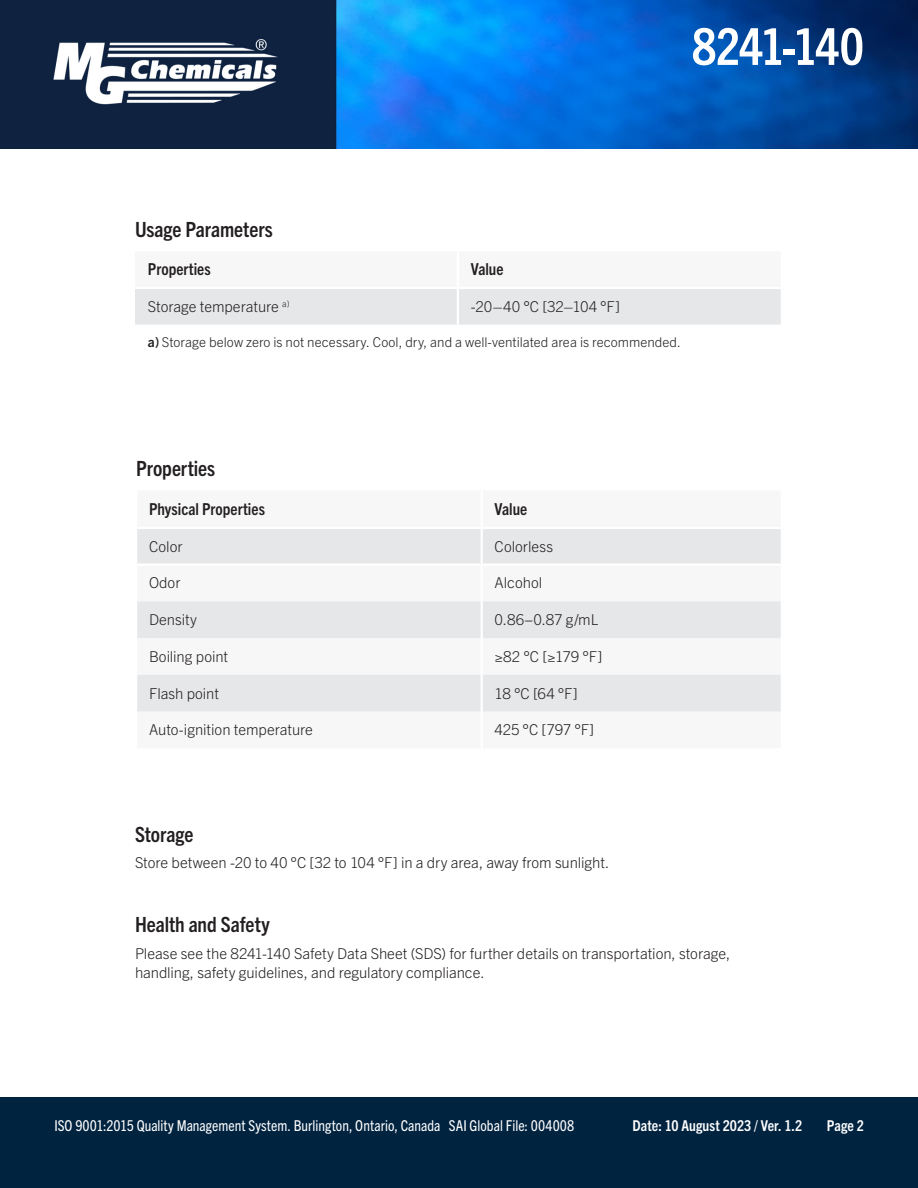
<style>
.page{position:relative;width:918px;height:1188px;background:#fff}
.page>*{position:absolute;margin:0;border:0;box-sizing:border-box;transform-origin:0 0}
.t1{font:700 condensed 51px "Trade Gothic Next LT Pro";letter-spacing:-.025em;color:#fff}
.Subhead_Style{font:700 condensed 21px "Trade Gothic Next LT Pro";letter-spacing:-.005em;color:#231f20}
.t2{font:700 condensed 16.5px "Trade Gothic Next LT Pro";color:#231f20}
.Subhead_Style-2{font:300 15px/19.5px "Trade Gothic Next LT Pro";letter-spacing:-.005em;color:#231f20}
.t3{font:condensed 15px "Trade Gothic Next LT Pro";letter-spacing:.005em;color:#fff}
.t4{font:700 condensed 15px "Trade Gothic Next LT Pro";letter-spacing:.005em;color:#fff}
.t5{font:300 13.5px "Trade Gothic Next LT Pro";letter-spacing:.005em;color:#231f20}
.s1{font-weight:700}
.s2{font-weight:700;font-stretch:condensed}
</style>
<div class="page">
<img style="left:0;top:0;width:918px;height:149px">
<div style="left:0;top:1097px;width:918px;height:91px;background:#002340"></div>
<svg style="left:137px;top:529px;width:644px;height:183px;fill:#e6e7e9"></svg>
<hr style="left:481px;top:529px;width:2px;height:35px;background:#fff">
<hr style="left:135px;top:564px;width:347px;height:2px;background:#fff">
<hr style="left:482px;top:564px;width:301px;height:2px;background:#fff">
<hr style="left:481px;top:566px;width:2px;height:35px;background:#fff">
<hr style="left:481px;top:601px;width:2px;height:37px;background:#fff">
<hr style="left:481px;top:638px;width:2px;height:37px;background:#fff">
<hr style="left:481px;top:675px;width:2px;height:37px;background:#fff">
<div style="left:135px;top:289px;width:646px;height:36px;background:#e6e7e9"></div>
<hr style="left:457px;top:289px;width:2px;height:36px;background:#fff">
<h1 class="t1" style="left:692px;top:12px;width:174px">8241-140</h1>
<p class="Subhead_Style" style="left:135px;top:215px;width:139px">Usage Parameters</p>
<p class="t2" style="left:148px;top:258px;width:64px">Properties</p>
<p class="t2" style="left:471px;top:258px;width:34px">Value</p>
<p class="Subhead_Style-2" style="left:148px;top:295px;width:143px">Storage temperature <sup>a)</sup></p>
<p class="Subhead_Style-2" style="left:471px;top:295px;width:151px">-20–40 °C [32–104 °F]</p>
<p class="t5" style="left:148px;top:333px;width:534px"><span class="s1">a)</span> Storage below zero is not necessary. Cool, dry, and a well-ventilated area is recommended.</p>
<p class="Subhead_Style" style="left:136px;top:454px;width:81px">Properties</p>
<p class="t2" style="left:149px;top:498px;width:117px">Physical Properties</p>
<p class="t2" style="left:495px;top:498px;width:34px">Value</p>
<p class="Subhead_Style-2" style="left:149px;top:535px;width:35px">Color</p>
<p class="Subhead_Style-2" style="left:495px;top:535px;width:60px">Colorless</p>
<p class="Subhead_Style-2" style="left:149px;top:572px;width:33px">Odor</p>
<p class="Subhead_Style-2" style="left:495px;top:572px;width:49px">Alcohol</p>
<p class="Subhead_Style-2" style="left:149px;top:609px;width:49px">Density</p>
<p class="Subhead_Style-2" style="left:495px;top:609px;width:105px">0.86<span class="s2">–</span>0.87 g/mL</p>
<p class="Subhead_Style-2" style="left:149px;top:646px;width:81px">Boiling point</p>
<p class="Subhead_Style-2" style="left:495px;top:646px;width:109px">≥82 °C [≥179 °F]</p>
<p class="Subhead_Style-2" style="left:149px;top:682px;width:71px">Flash point</p>
<p class="Subhead_Style-2" style="left:495px;top:682px;width:85px">18 °C [64 °F]</p>
<p class="Subhead_Style-2" style="left:149px;top:719px;width:165px">Auto-ignition temperature</p>
<p class="Subhead_Style-2" style="left:495px;top:719px;width:101px">425 °C [797 °F]</p>
<p class="Subhead_Style" style="left:135px;top:820px;width:60px">Storage</p>
<p class="Subhead_Style-2" style="left:135px;top:852px;width:476px">Store between -20 to 40 °C [32 to 104 °F] in a dry area, away from sunlight.</p>
<p class="Subhead_Style" style="left:135px;top:910px;width:136px">Health and Safety</p>
<p class="Subhead_Style-2" style="left:135px;top:942px;width:597px">Please see the 8241-140 Safety Data Sheet (SDS) for further details on transportation, storage, handling, safety guidelines, and regulatory compliance.</p>
<p class="t3" style="left:54px;top:1115px;width:521px">ISO 9001:2015 Quality Management System. Burlington, Ontario, Canada SAI Global File: 004008</p>
<p class="t4" style="left:633px;top:1115px;width:171px">Date: 10 August 2023 / Ver. 1.2</p>
<p class="t4" style="left:827px;top:1115px;width:39px">Page 2</p>
</div>
